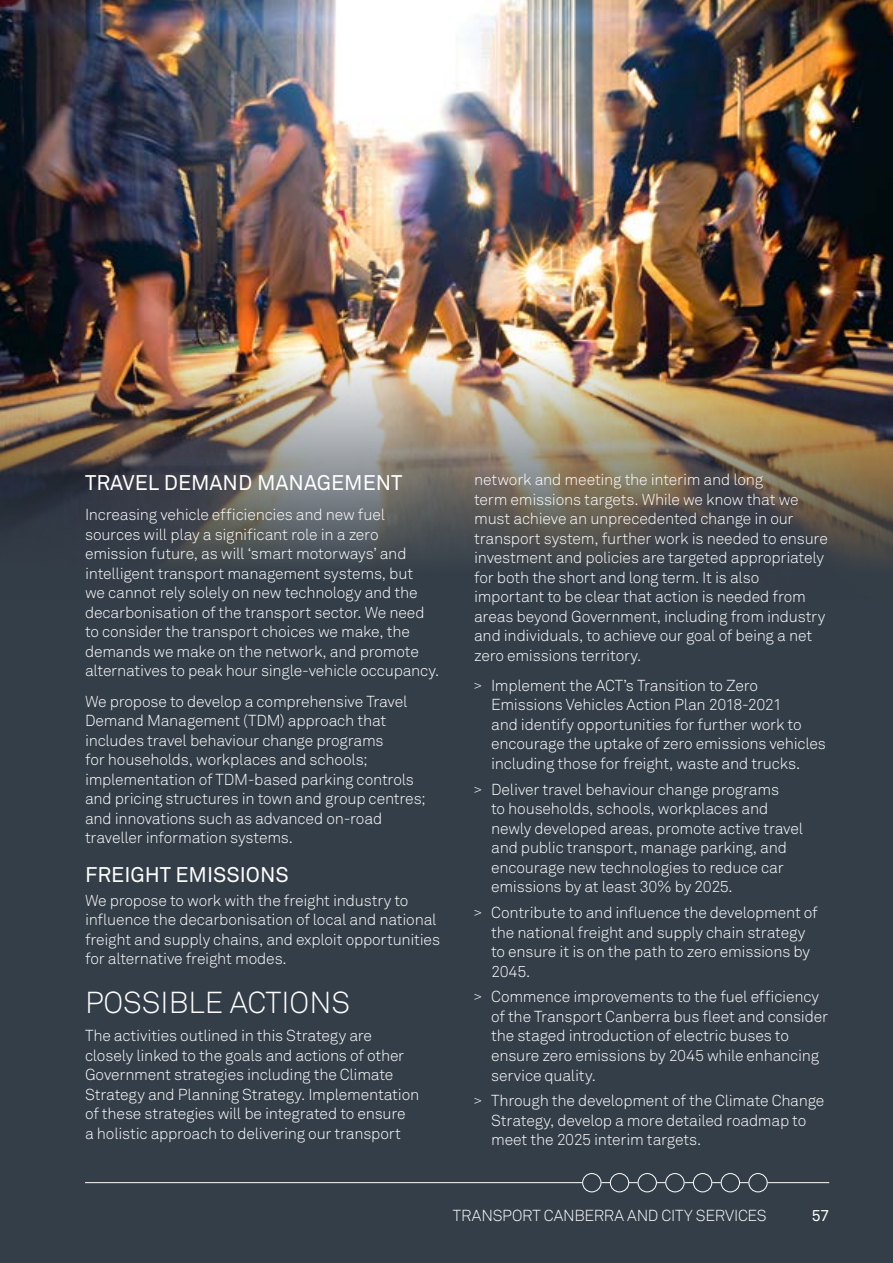
<style>
.page{position:relative;width:893px;height:1263px;background:#343e48}
.page>*{position:absolute;margin:0;border:0;box-sizing:border-box;transform-origin:0 0}
.t1{font:300 30px "Akkurat";color:#fff}
.Body{font:21px "Akkurat";color:#fff}
.H3{font:21px "Akkurat";color:#fff}
.Body-2{font:300 15.75px/19.5px "Akkurat";letter-spacing:-.015em;color:#fff}
.t2{font:15.75px "Akkurat";color:#fff}
.s1{font-family:"Source Sans Pro"}
</style>
<div class="page">
<img style="left:0;top:0;width:893px;height:563px">
<hr style="left:85px;top:1182px;width:497px;height:1px;background:#fff">
<hr style="left:767px;top:1182px;width:62px;height:1px;background:#fff">
<div style="left:748px;top:1173px;width:19px;height:19px;border:1px solid #fff;border-radius:50%"></div>
<div style="left:693px;top:1173px;width:19px;height:19px;border:1px solid #fff;border-radius:50%"></div>
<div style="left:610px;top:1173px;width:19px;height:19px;border:1px solid #fff;border-radius:50%"></div>
<div style="left:721px;top:1173px;width:19px;height:19px;border:1px solid #fff;border-radius:50%"></div>
<div style="left:638px;top:1173px;width:19px;height:19px;border:1px solid #fff;border-radius:50%"></div>
<div style="left:665px;top:1173px;width:19px;height:19px;border:1px solid #fff;border-radius:50%"></div>
<div style="left:582px;top:1173px;width:19px;height:19px;border:1px solid #fff;border-radius:50%"></div>
<p class="Body" style="left:85px;top:471px;width:319px">TRAVEL DEMAND MANAGEMENT</p>
<p class="Body-2" style="left:85px;top:505px;width:356px">Increasing vehicle efficiencies and new fuel sources will play a significant role in a zero emission future, as will ‘smart motorways’ and intelligent transport management systems, but<br>we cannot rely solely on new technology and the decarbonisation of the transport sector. We need to consider the transport choices we make, the demands we make on the network, and promote alternatives to peak hour single-vehicle occupancy.</p>
<p class="Body-2" style="left:85px;top:692px;width:342px">We propose to develop a comprehensive Travel Demand Management (TDM) approach that includes travel behaviour change programs<br>for households, workplaces and schools; implementation of TDM-based parking controls and pricing structures in town and group centres; and innovations such as advanced on-road traveller information systems.</p>
<h4 class="H3" style="left:85px;top:862px;width:205px">FREIGHT EMISSIONS</h4>
<p class="Body-2" style="left:85px;top:890px;width:357px">We propose to work with the freight industry to influence the decarbonisation of local and national freight and supply chains, and exploit opportunities for alternative freight modes.</p>
<h2 class="t1" style="left:85px;top:985px;width:267px">POSSIBLE ACTIONS</h2>
<p class="Body-2" style="left:85px;top:1026px;width:336px">The activities outlined in this Strategy are closely linked to the goals and actions of other Government strategies including the Climate Strategy and Planning Strategy. Implementation of these strategies will be integrated to ensure<br>a holistic approach to delivering our transport</p>
<p class="Body-2" style="left:474px;top:470px;width:355px">network and meeting the interim and long<br>term emissions targets. While we know that we must achieve an unprecedented change in our transport system, further work is needed to ensure investment and policies are targeted appropriately for both the short and long term. It is also important to be clear that action is needed from areas beyond Government, including from industry and individuals, to achieve our goal of being a net zero emissions territory.</p>
<p class="Body-2" style="left:491px;top:676px;width:336px;text-indent:-17px"><span class="s1">&gt;</span> Implement the ACT’s Transition to Zero Emissions Vehicles Action Plan 2018-2021<br>and identify opportunities for further work to encourage the uptake of zero emissions vehicles including those for freight, waste and trucks.</p>
<p class="Body-2" style="left:491px;top:780px;width:313px;text-indent:-17px"><span class="s1">&gt;</span> Deliver travel behaviour change programs<br>to households, schools, workplaces and newly developed areas, promote active travel and public transport, manage parking, and encourage new technologies to reduce car emissions by at least 30% by 2025.</p>
<p class="Body-2" style="left:491px;top:903px;width:328px;text-indent:-17px"><span class="s1">&gt;</span> Contribute to and influence the development of the national freight and supply chain strategy to ensure it is on the path to zero emissions by 2045.</p>
<p class="Body-2" style="left:491px;top:987px;width:338px;text-indent:-17px"><span class="s1">&gt;</span> Commence improvements to the fuel efficiency of the Transport Canberra bus fleet and consider the staged introduction of electric buses to ensure zero emissions by 2045 while enhancing service quality.</p>
<p class="Body-2" style="left:491px;top:1091px;width:335px;text-indent:-17px"><span class="s1">&gt;</span> Through the development of the Climate Change<br>Strategy, develop a more detailed roadmap to meet the 2025 interim targets.</p>
<p class="Body-2" style="left:453px;top:1206px;width:315px">TRANSPORT CANBERRA AND CITY SERVICES</p>
<p class="t2" style="left:812px;top:1206px;width:19px">57</p>
</div>
